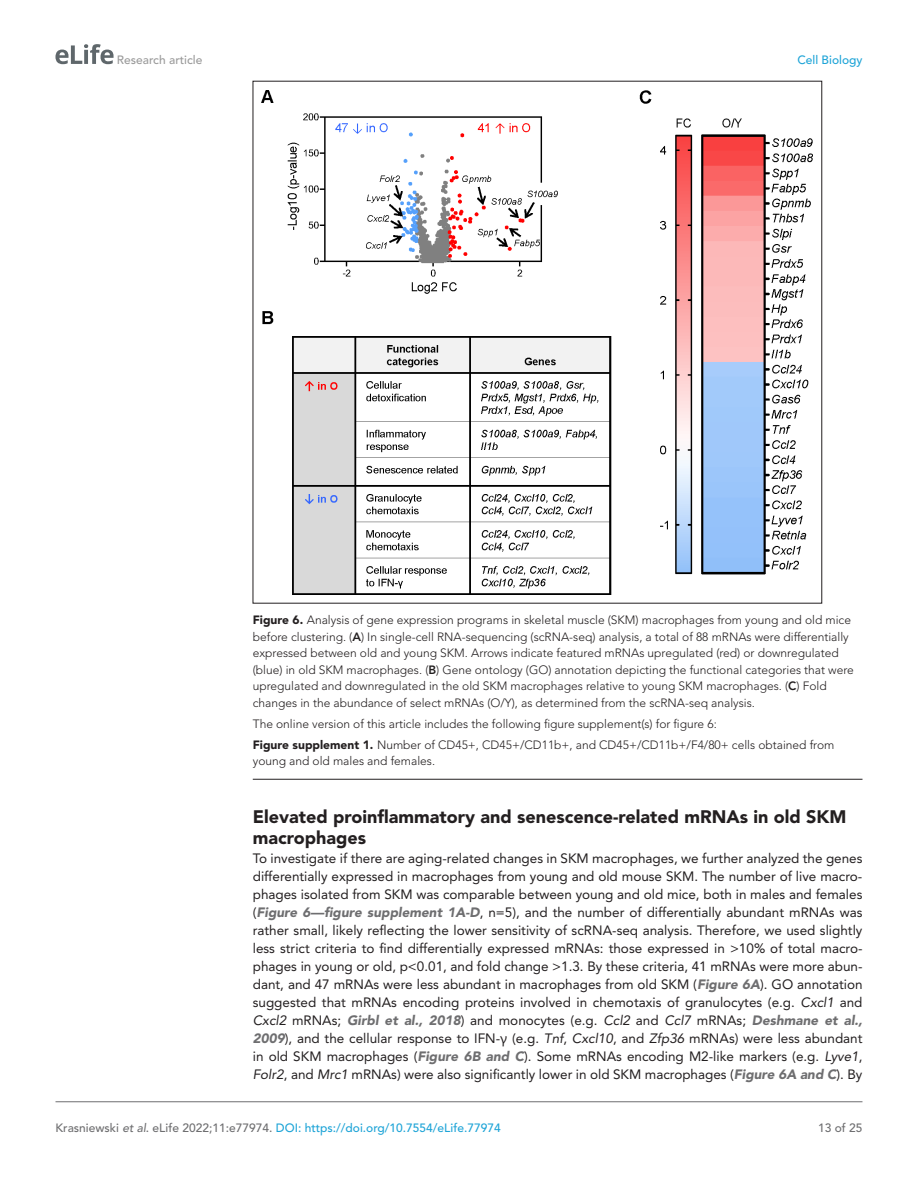
<style>
.page{position:relative;width:918px;height:1188px;background:#fff}
.page>*{position:absolute;margin:0;border:0;box-sizing:border-box;transform-origin:0 0}
.t1{font:900 18px/21px "Avenir LT Std";color:#231f20}
.t2{font:13.5px/18px "Avenir LT Std";color:#231f20;text-align:justify}
.t3{font:300 12px/16.5px "Avenir LT Std";color:#231f20}
.t4{font:500 12px "Avenir LT Std";color:#1ea4d7}
.t5{font:500 12px "Avenir LT Std";color:#9a9a9a}
.t6{font:500 12px "Avenir LT Std";color:#6e6e70}
.s1{font-weight:900}
.s2{font-weight:800}
.s3{font-weight:900;font-style:italic;color:#6e6e70}
.s4{font-style:italic}
.s5{font-family:"Segoe UI"}
.s6{color:#6e6e70}
.s7{font-style:italic;color:#6e6e70}
</style>
<div class="page">
<svg style="left:55px;top:44px;width:59px;height:20px"></svg>
<hr style="left:56px;top:1101px;width:806px;height:1px;background:#6e6e70">
<hr style="left:253px;top:779px;width:609px;height:1px;background:#231f20">
<img style="left:262px;top:90px;width:551px;height:504px">
<p class="t5" style="left:117px;top:53px;width:87px">Research article</p>
<p class="t4" style="left:797px;top:53px;width:67px">Cell Biology</p>
<p class="t3" style="left:253px;top:612px;width:603px"><span class="s1">Figure 6.</span> Analysis of gene expression programs in skeletal muscle (SKM) macrophages from young and old mice before clustering. (<span class="s2">A</span>) In single-cell RNA-sequencing (scRNA-seq) analysis, a total of 88 mRNAs were differentially expressed between old and young SKM. Arrows indicate featured mRNAs upregulated (red) or downregulated (blue) in old SKM macrophages. (<span class="s2">B</span>) Gene ontology (GO) annotation depicting the functional categories that were upregulated and downregulated in the old SKM macrophages relative to young SKM macrophages. (<span class="s2">C</span>) Fold changes in the abundance of select mRNAs (O/Y), as determined from the scRNA-seq analysis.</p>
<p class="t3" style="left:253px;top:713px;width:583px;line-height:21px">The online version of this article includes the following figure supplement(s) for figure 6:<br><span class="s1">Figure supplement 1.</span> Number of CD45+, CD45+/CD11b+, and CD45+/CD11b+/F4/80+ cells obtained from</p>
<p class="t3" style="left:253px;top:753px;width:184px">young and old males and females.</p>
<h1 class="t1" style="left:253px;top:806px;width:595px">Elevated proinflammatory and senescence-related mRNAs in old SKM macrophages</h1>
<p class="t2" style="left:253px;top:850px;width:611px">To investigate if there are aging-related changes in SKM macrophages, we further analyzed the genes differentially expressed in macrophages from young and old mouse SKM. The number of live macro&shy;phages isolated from SKM was comparable between young and old mice, both in males and females (<span class="s3">Figure 6—figure supplement 1A-D</span>, n=5), and the number of differentially abundant mRNAs was rather small, likely reflecting the lower sensitivity of scRNA-seq analysis. Therefore, we used slightly less strict criteria to find differentially expressed mRNAs: those expressed in &gt;10% of total macro&shy;phages in young or old, p&lt;0.01, and fold change &gt;1.3. By these criteria, 41 mRNAs were more abun&shy;dant, and 47 mRNAs were less abundant in macrophages from old SKM (<span class="s3">Figure 6A</span>). GO annotation suggested that mRNAs encoding proteins involved in chemotaxis of granulocytes (e.g. <span class="s4">Cxcl1</span> and <span class="s4">Cxcl2</span> mRNAs; <span class="s3">Girbl et al., 2018</span>) and monocytes (e.g. <span class="s4">Ccl2</span> and <span class="s4">Ccl7</span> mRNAs; <span class="s3">Deshmane et al., 2009</span>), and the cellular response to IFN-<span class="s5">γ</span> (e.g. <span class="s4">Tnf</span>, <span class="s4">Cxcl10</span>, and <span class="s4">Zfp36</span> mRNAs) were less abundant in old SKM macrophages (<span class="s3">Figure 6B and C</span>). Some mRNAs encoding M2-like markers (e.g. <span class="s4">Lyve1</span>, <span class="s4">Folr2</span>, and <span class="s4">Mrc1</span> mRNAs) were also significantly lower in old SKM macrophages (<span class="s3">Figure 6A and C</span>). By</p>
<p class="t4" style="left:56px;top:1121px;width:447px"><span class="s6">Krasniewski</span> <span class="s7">et al</span><span class="s6">. eLife 2022;11:e77974.</span> DOI: https://doi.org/10.7554/eLife.77974</p>
<p class="t6" style="left:818px;top:1121px;width:46px">13 of 25</p>
</div>
